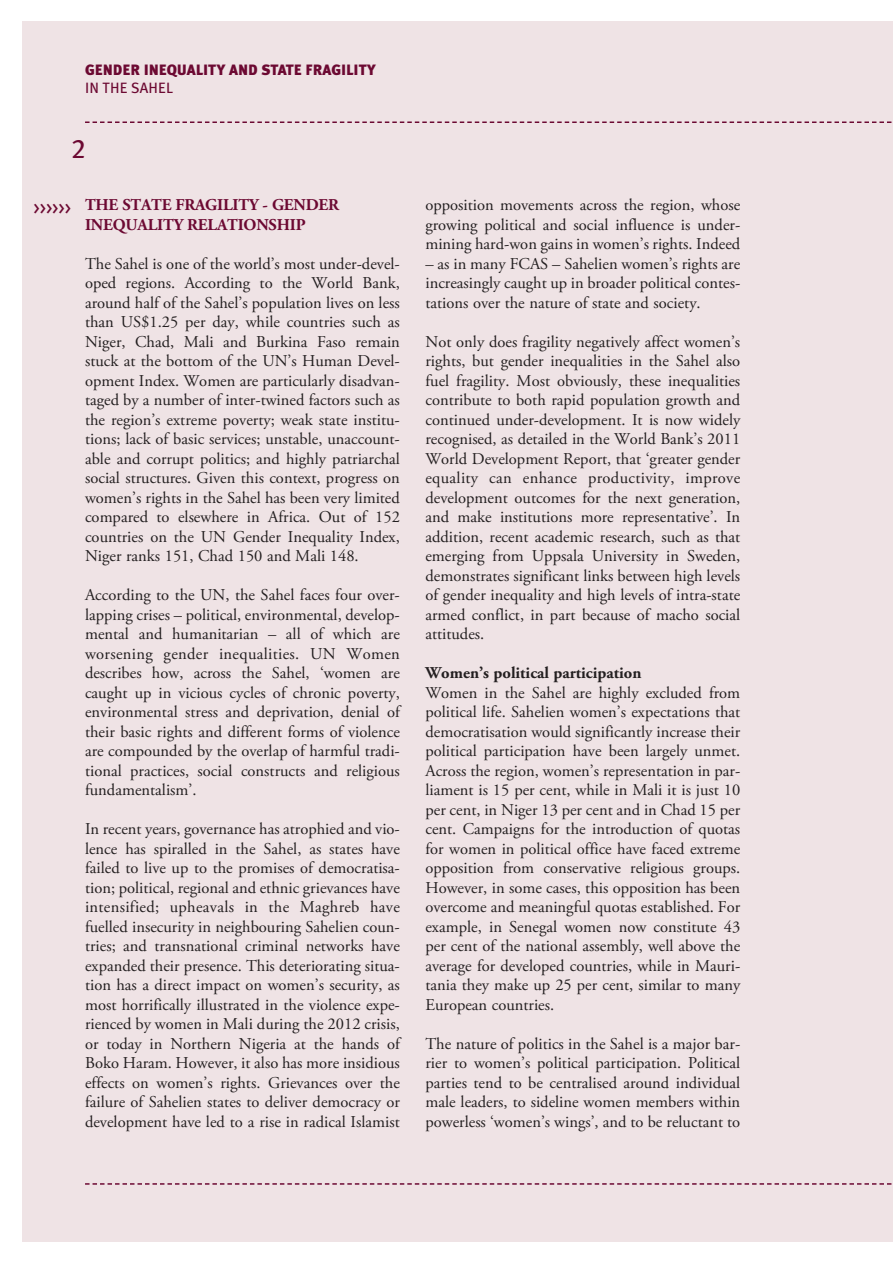
<style>
.page{position:relative;width:893px;height:1263px;background:#fff}
.page>*{position:absolute;margin:0;border:0;box-sizing:border-box;transform-origin:0 0}
.t1{font:27px "Meta Plus Book Caps";color:#6c0932}
.t2{font:18px "Meta Plus Book Caps";color:#6c0932}
.t3{font:16.5px/19.5px "Adobe Garamond Pro";color:#231f20;text-align:justify}
.t4{font:700 16.5px/19.5px "Adobe Garamond Pro";letter-spacing:-.01em;color:#6c0932}
.t5{font:700 16.5px "Adobe Garamond Pro";color:#231f20}
.t6{font:900 15px "Meta Plus";color:#6c0932}
.t7{font:15px "Meta Plus";letter-spacing:.02em;color:#6c0932}
</style>
<div class="page">
<div style="left:22px;top:22px;width:871px;height:1220px;background:#efe3e5"></div>
<svg style="left:85px;top:121px;width:807px;height:2px"></svg>
<svg style="left:85px;top:1183px;width:807px;height:2px"></svg>
<p class="t6" style="left:85px;top:61px;width:292px">GENDER INEQUALITY AND STATE FRAGILITY</p>
<p class="t7" style="left:85px;top:79px;width:90px">IN THE SAHEL</p>
<h1 class="t1" style="left:71px;top:133px;width:16px">2</h1>
<p class="t2" style="left:34px;top:197px;width:39px">&gt;&gt;&gt;&gt;&gt;&gt;</p>
<p class="t4" style="left:85px;top:196px;width:256px">THE STATE FRAGILITY - GENDER<br>INEQUALITY RELATIONSHIP</p>
<p class="t3" style="left:85px;top:255px;width:316px">The Sahel is one of the world’s most under-devel&shy;oped regions. According to the World Bank, around half of the Sahel’s population lives on less than US$1.25 per day, while countries such as Niger, Chad, Mali and Burkina Faso remain stuck at the bottom of the UN’s Human Devel&shy;opment Index. Women are particularly disadvan&shy;taged by a number of inter-twined factors such as the region’s extreme poverty; weak state institu&shy;tions; lack of basic services; unstable, unaccount&shy;able and corrupt politics; and highly patriarchal social structures. Given this context, progress on women’s rights in the Sahel has been very limited compared to elsewhere in Africa. Out of 152 countries on the UN Gender Inequality Index, Niger ranks 151, Chad 150 and Mali 148.</p>
<p class="t3" style="left:85px;top:586px;width:316px">According to the UN, the Sahel faces four over&shy;lapping crises – political, environmental, develop&shy;mental and humanitarian – all of which are worsening gender inequalities. UN Women describes how, across the Sahel, ‘women are caught up in vicious cycles of chronic poverty, environmental stress and deprivation, denial of their basic rights and different forms of violence are compounded by the overlap of harmful tradi&shy;tional practices, social constructs and religious fundamentalism’.</p>
<p class="t3" style="left:85px;top:820px;width:316px">In recent years, governance has atrophied and vio&shy;lence has spiralled in the Sahel, as states have failed to live up to the promises of democratisa&shy;tion; political, regional and ethnic grievances have intensified; upheavals in the Maghreb have fuelled insecurity in neighbouring Sahelien coun&shy;tries; and transnational criminal networks have expanded their presence. This deteriorating situa&shy;tion has a direct impact on women’s security, as most horrifically illustrated in the violence expe&shy;rienced by women in Mali during the 2012 crisis, or today in Northern Nigeria at the hands of Boko Haram. However, it also has more insidious effects on women’s rights. Grievances over the failure of Sahelien states to deliver democracy or development have led to a rise in radical Islamist</p>
<p class="t3" style="left:425px;top:196px;width:316px">opposition movements across the region, whose growing political and social influence is under&shy;mining hard-won gains in women’s rights. Indeed</p>
<p class="t3" style="left:425px;top:255px;width:316px">– as in many FCAS – Sahelien women’s rights are increasingly caught up in broader political contes&shy;tations over the nature of state and society.</p>
<p class="t3" style="left:425px;top:333px;width:316px">Not only does fragility negatively affect women’s rights, but gender inequalities in the Sahel also fuel fragility. Most obviously, these inequalities contribute to both rapid population growth and continued under-development. It is now widely recognised, as detailed in the World Bank’s 2011<br>World Development Report, that ‘greater gender equality can enhance productivity, improve development outcomes for the next generation, and make institutions more representative’. In addition, recent academic research, such as that emerging from Uppsala University in Sweden, demonstrates significant links between high levels of gender inequality and high levels of intra-state armed conflict, in part because of macho social attitudes.</p>
<p class="t5" style="left:425px;top:666px;width:217px">Women’s political participation</p>
<p class="t3" style="left:425px;top:684px;width:316px">Women in the Sahel are highly excluded from political life. Sahelien women’s expectations that democratisation would significantly increase their political participation have been largely unmet.<br>Across the region, women’s representation in par&shy;liament is 15 per cent, while in Mali it is just 10 per cent, in Niger 13 per cent and in Chad 15 per cent. Campaigns for the introduction of quotas for women in political office have faced extreme opposition from conservative religious groups.<br>However, in some cases, this opposition has been overcome and meaningful quotas established. For example, in Senegal women now constitute 43 per cent of the national assembly, well above the average for developed countries, while in Mauri&shy;tania they make up 25 per cent, similar to many European countries.</p>
<p class="t3" style="left:425px;top:1035px;width:316px">The nature of politics in the Sahel is a major bar&shy;rier to women’s political participation. Political parties tend to be centralised around individual male leaders, to sideline women members within powerless ‘women’s wings’, and to be reluctant to</p>
</div>
